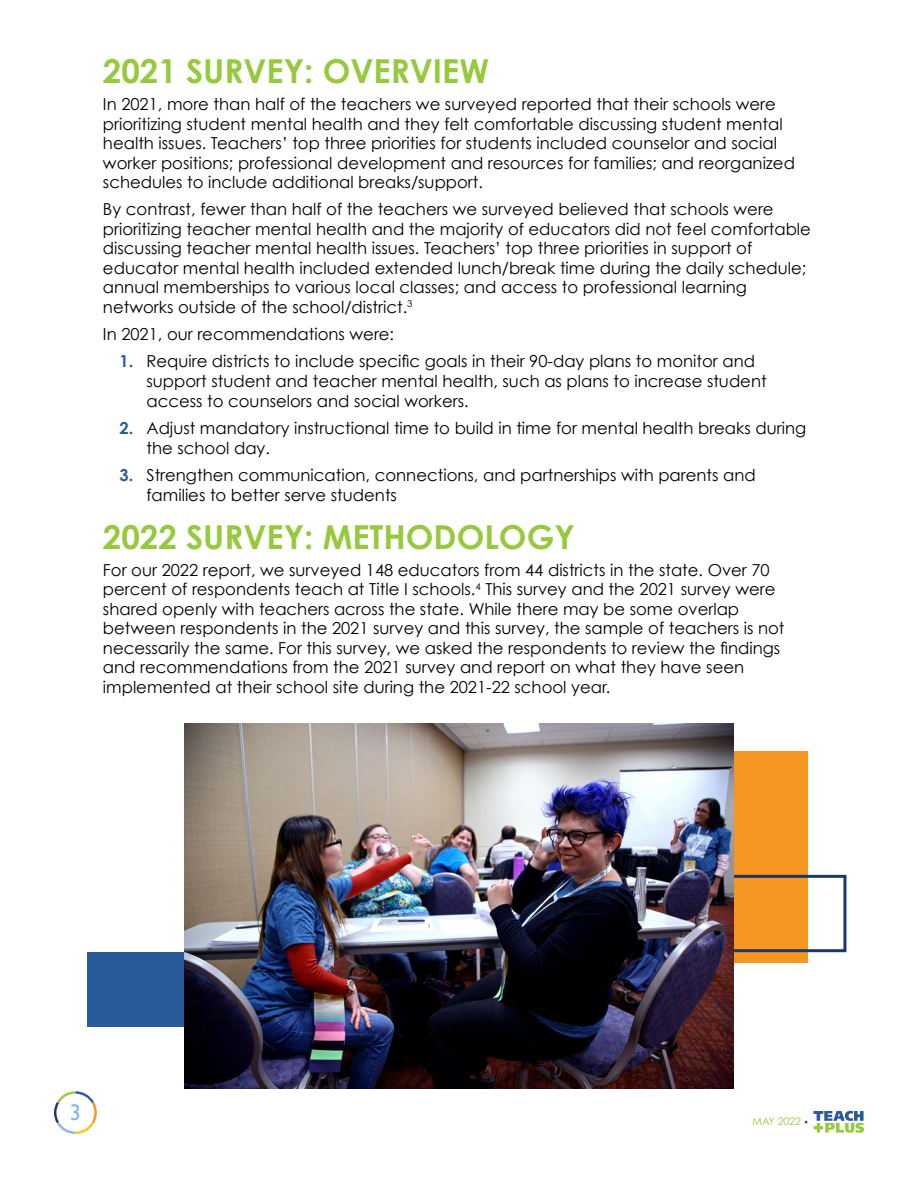
<style>
.page{position:relative;width:918px;height:1188px;background:#fff}
.page>*{position:absolute;margin:0;border:0;box-sizing:border-box;transform-origin:0 0}
.t1{font:700 33px "Century Gothic";color:#97c93e}
.t2{font:22.5px "Gill Sans";color:#8bb6e1}
.t3{font:16.5px/19.5px "Century Gothic";color:#000}
.t4{font:10.5px "Century Gothic";color:#98c940}
.s1{font-weight:700;color:#2b5a9b}
</style>
<div class="page">
<svg style="left:54px;top:1091px;width:43px;height:43px"></svg>
<svg style="left:813px;top:1111px;width:51px;height:22px"></svg>
<div style="left:87px;top:952px;width:269px;height:75px;background:#2b5a9b"></div>
<div style="left:733px;top:752px;width:75px;height:211px;background:#f79521"></div>
<div style="left:574px;top:875px;width:272px;height:77px;border:3px solid #1c3764"></div>
<img style="left:185px;top:723px;width:548px;height:366px">
<h1 class="t1" style="left:103px;top:51px;width:388px">2021 SURVEY: OVERVIEW</h1>
<p class="t3" style="left:103px;top:94px;width:694px">In 2021, more than half of the teachers we surveyed reported that their schools were prioritizing student mental health and they felt comfortable discussing student mental health issues. Teachers’ top three priorities for students included counselor and social worker positions; professional development and resources for families; and reorganized schedules to include additional breaks/support.</p>
<p class="t3" style="left:103px;top:199px;width:710px">By contrast, fewer than half of the teachers we surveyed believed that schools were prioritizing teacher mental health and the majority of educators did not feel comfortable discussing teacher mental health issues. Teachers’ top three priorities in support of educator mental health included extended lunch/break time during the daily schedule; annual memberships to various local classes; and access to professional learning networks outside of the school/district.<sup>3</sup></p>
<p class="t3" style="left:103px;top:324px;width:293px">In 2021, our recommendations were:</p>
<p class="t3" style="left:146px;top:351px;width:622px;text-indent:-27px"><span class="s1">1.</span> Require districts to include specific goals in their 90-day plans to monitor and support student and teacher mental health, such as plans to increase student access to counselors and social workers.</p>
<p class="t3" style="left:146px;top:418px;width:661px;text-indent:-27px"><span class="s1">2.</span> Adjust mandatory instructional time to build in time for mental health breaks during the school day.</p>
<p class="t3" style="left:146px;top:465px;width:611px;text-indent:-27px"><span class="s1">3.</span> Strengthen communication, connections, and partnerships with parents and families to better serve students</p>
<h1 class="t1" style="left:103px;top:516px;width:473px">2022 SURVEY: METHODOLOGY</h1>
<p class="t3" style="left:103px;top:560px;width:683px">For our 2022 report, we surveyed 148 educators from 44 districts in the state. Over 70 percent of respondents teach at Title I schools.<sup>4</sup> This survey and the 2021 survey were shared openly with teachers across the state. While there may be some overlap between respondents in the 2021 survey and this survey, the sample of teachers is not necessarily the same. For this survey, we asked the respondents to review the findings and recommendations from the 2021 survey and report on what they have seen implemented at their school site during the 2021-22 school year.</p>
<h2 class="t2" style="left:70px;top:1099px;width:13px">3</h2>
<p class="t4" style="left:752px;top:1115px;width:50px">MAY 2022</p>
</div>
